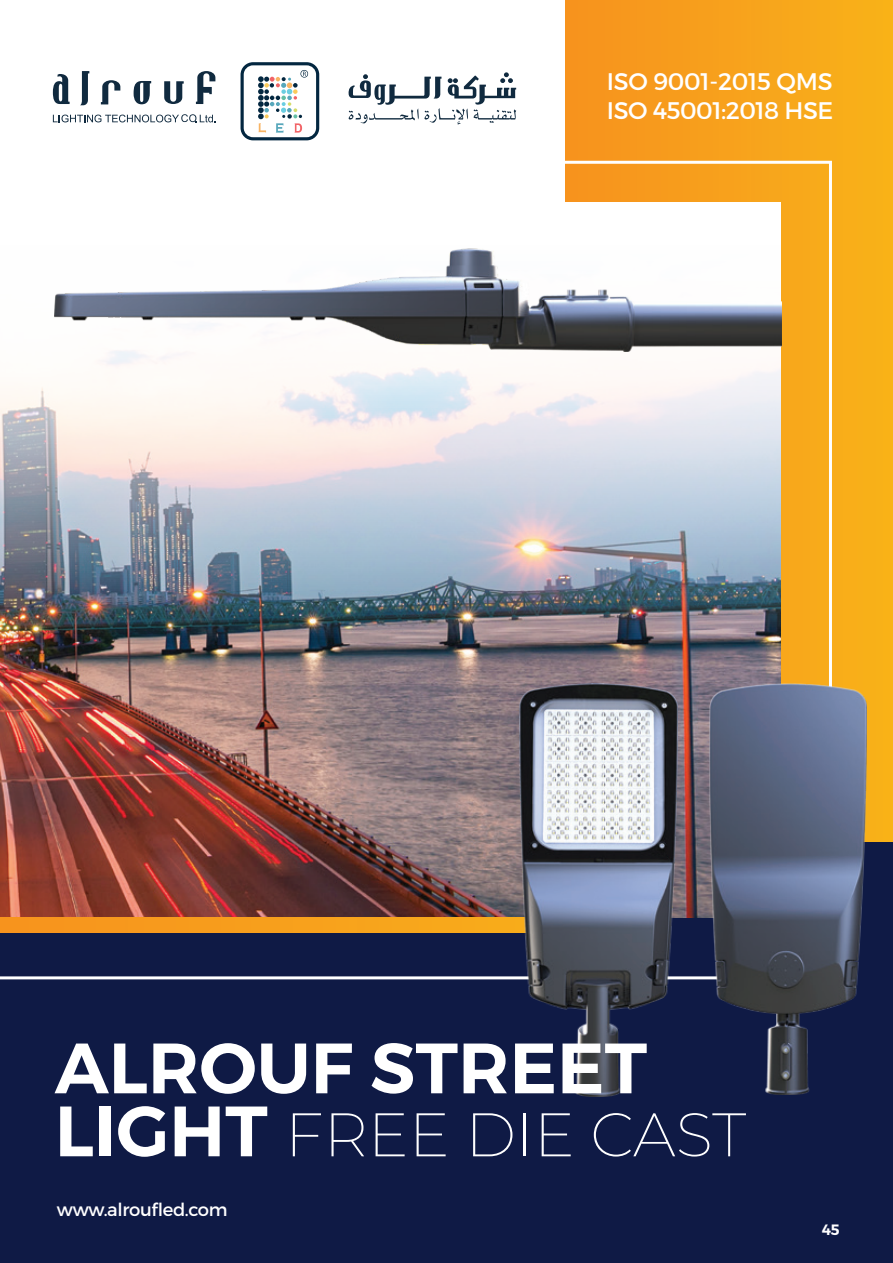
<style>
.page{position:relative;width:893px;height:1263px;background:#fff}
.page>*{position:absolute;margin:0;border:0;box-sizing:border-box;transform-origin:0 0}
.t1{font:600 71.1px "Montserrat";color:#fff}
.t2{font:200 61.35px "Montserrat";color:#fff}
.t3{font:24px/28.8px "Montserrat";letter-spacing:-.02em;color:#fff}
.t4{font:18px "Montserrat";letter-spacing:-.02em;color:#fff}
.t5{font:600 15px "Montserrat";color:#fff}
.s1{font-weight:600;font-size:71.1px}
</style>
<div class="page">
<svg style="left:241px;top:62px;width:78px;height:78px"></svg>
<svg style="left:348px;top:72px;width:168px;height:53px"></svg>
<svg style="left:53px;top:74px;width:17px;height:30px"></svg>
<svg style="left:101px;top:80px;width:19px;height:24px"></svg>
<svg style="left:164px;top:81px;width:20px;height:23px"></svg>
<svg style="left:134px;top:81px;width:17px;height:23px"></svg>
<svg style="left:80px;top:71px;width:9px;height:34px"></svg>
<svg style="left:196px;top:71px;width:19px;height:33px"></svg>
<svg style="left:53px;top:114px;width:163px;height:8px"></svg>
<div style="left:566px;top:0;width:327px;height:842px;background:linear-gradient(to right,#f7921e,#f8b219)"></div>
<div style="left:0;top:842px;width:893px;height:421px;background:#0f1a45"></div>
<img style="left:0;top:159px;width:833px;height:821px">
<div style="left:0;top:918px;width:667px;height:14px;background:#f79f1c"></div>
<img style="left:55px;top:249px;width:726px;height:102px">
<img style="left:710px;top:683px;width:157px;height:411px">
<img style="left:520px;top:683px;width:157px;height:414px">
<p class="t3" style="left:607px;top:67px;width:228px">ISO 9001-2015 QMS<br>ISO 45001:2018 HSE</p>
<h1 class="t1" style="left:55px;top:1024px;width:594px">ALROUF STREET</h1>
<h2 class="t2" style="left:55px;top:1093px;width:693px"><span class="s1">LIGHT</span> FREE DIE CAST</h2>
<p class="t4" style="left:57px;top:1198px;width:172px">www.alroufled.com</p>
<p class="t5" style="left:822px;top:1220px;width:19px">45</p>
</div>
